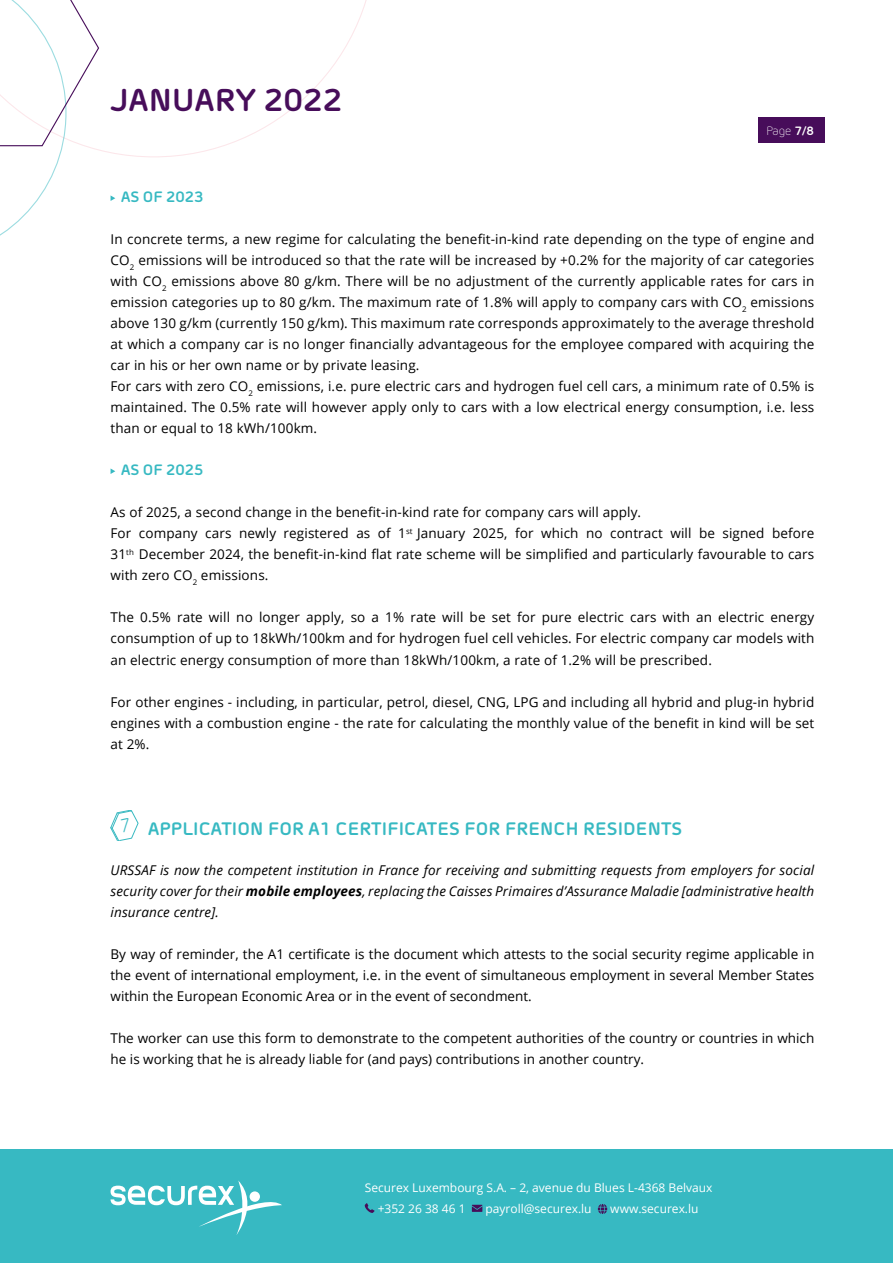
<style>
.page{position:relative;width:893px;height:1263px;background:#fff}
.page>*{position:absolute;margin:0;border:0;box-sizing:border-box;transform-origin:0 0}
.t1{font:700 31.5px "Morebi Rounded";letter-spacing:.005em;color:#470d5a}
.t2{font:700 18px "Morebi Rounded";letter-spacing:.005em;color:#37b9c2}
.t3{font:700 15px "Morebi Rounded";letter-spacing:-.01em;color:#37b9c2}
.t4{font:13.5px/21px "Open Sans";letter-spacing:.01em;color:#000}
.t5{font:italic 13.5px/21px "Open Sans";letter-spacing:.01em;color:#000;text-align:justify}
.t6{font:12px/21px "Open Sans";color:#fff}
.t7{font:300 12px "Morebi Rounded";color:#fff}
.s1{font-weight:700}
</style>
<div class="page">
<div style="left:758px;top:117px;width:66px;height:25px;background:#470d5a"></div>
<div style="left:0;top:1149px;width:893px;height:114px;background:#37b9c2"></div>
<svg style="left:365px;top:1203px;width:10px;height:10px"></svg>
<svg style="left:472px;top:1205px;width:10px;height:7px"></svg>
<svg style="left:598px;top:1204px;width:9px;height:10px"></svg>
<svg style="left:111px;top:1180px;width:171px;height:55px"></svg>
<svg style="left:100px;top:0;width:267px;height:157px"></svg>
<svg style="left:0;top:0;width:100px;height:236px"></svg>
<svg style="left:111px;top:195px;width:4px;height:6px"></svg>
<svg style="left:111px;top:468px;width:4px;height:6px"></svg>
<svg style="left:110px;top:810px;width:28px;height:31px"></svg>
<h1 class="t1" style="left:110px;top:76px;width:234px">JANUARY 2022</h1>
<p class="t7" style="left:766px;top:122px;width:49px">Page <span class="s1">7/8</span></p>
<p class="t3" style="left:121px;top:186px;width:84px">AS OF 2023</p>
<p class="t4" style="left:111px;top:229px;width:705px">In concrete terms, a new regime for calculating the benefit-in-kind rate depending on the type of engine and CO<sub>2</sub> emissions will be introduced so that the rate will be increased by +0.2% for the majority of car categories with CO<sub>2</sub> emissions above 80 g/km. There will be no adjustment of the currently applicable rates for cars in emission categories up to 80 g/km. The maximum rate of 1.8% will apply to company cars with CO<sub>2</sub> emissions above 130 g/km (currently 150 g/km). This maximum rate corresponds approximately to the average threshold at which a company car is no longer financially advantageous for the employee compared with acquiring the car in his or her own name or by private leasing.<br>For cars with zero CO<sub>2</sub> emissions, i.e. pure electric cars and hydrogen fuel cell cars, a minimum rate of 0.5% is maintained. The 0.5% rate will however apply only to cars with a low electrical energy consumption, i.e. less than or equal to 18 kWh/100km.</p>
<p class="t3" style="left:121px;top:459px;width:84px">AS OF 2025</p>
<p class="t4" style="left:111px;top:502px;width:705px">As of 2025, a second change in the benefit-in-kind rate for company cars will apply.<br>For company cars newly registered as of 1<sup>st</sup> January 2025, for which no contract will be signed before 31<sup>th</sup> December 2024, the benefit-in-kind flat rate scheme will be simplified and particularly favourable to cars with zero CO<sub>2</sub> emissions.</p>
<p class="t4" style="left:111px;top:607px;width:705px;text-align:justify">The 0.5% rate will no longer apply, so a 1% rate will be set for pure electric cars with an electric energy consumption of up to 18kWh/100km and for hydrogen fuel cell vehicles. For electric company car models with an electric energy consumption of more than 18kWh/100km, a rate of 1.2% will be prescribed.</p>
<p class="t4" style="left:111px;top:691px;width:705px;text-align:justify">For other engines - including, in particular, petrol, diesel, CNG, LPG and including all hybrid and plug-in hybrid engines with a combustion engine - the rate for calculating the monthly value of the benefit in kind will be set at 2%.</p>
<h2 class="t2" style="left:148px;top:816px;width:536px">APPLICATION FOR A1 CERTIFICATES FOR FRENCH RESIDENTS</h2>
<p class="t5" style="left:111px;top:859px;width:705px">URSSAF is now the competent institution in France for receiving and submitting requests from employers for social security cover for their <span class="s1">mobile employees</span>, replacing the Caisses Primaires d’Assurance Maladie [administrative health insurance centre].</p>
<p class="t4" style="left:111px;top:943px;width:705px;text-align:justify">By way of reminder, the A1 certificate is the document which attests to the social security regime applicable in the event of international employment, i.e. in the event of simultaneous employment in several Member States within the European Economic Area or in the event of secondment.</p>
<p class="t4" style="left:111px;top:1027px;width:705px">The worker can use this form to demonstrate to the competent authorities of the country or countries in which he is working that he is already liable for (and pays) contributions in another country.</p>
<p class="t6" style="left:378px;top:1177px;width:336px;text-indent:-13px">Securex Luxembourg S.A. – 2, avenue du Blues L-4368 Belvaux +352 26 38 46 1</p>
<p class="t6" style="left:485px;top:1198px;width:108px">payroll@securex.lu</p>
<p class="t6" style="left:610px;top:1198px;width:90px">www.securex.lu</p>
</div>
